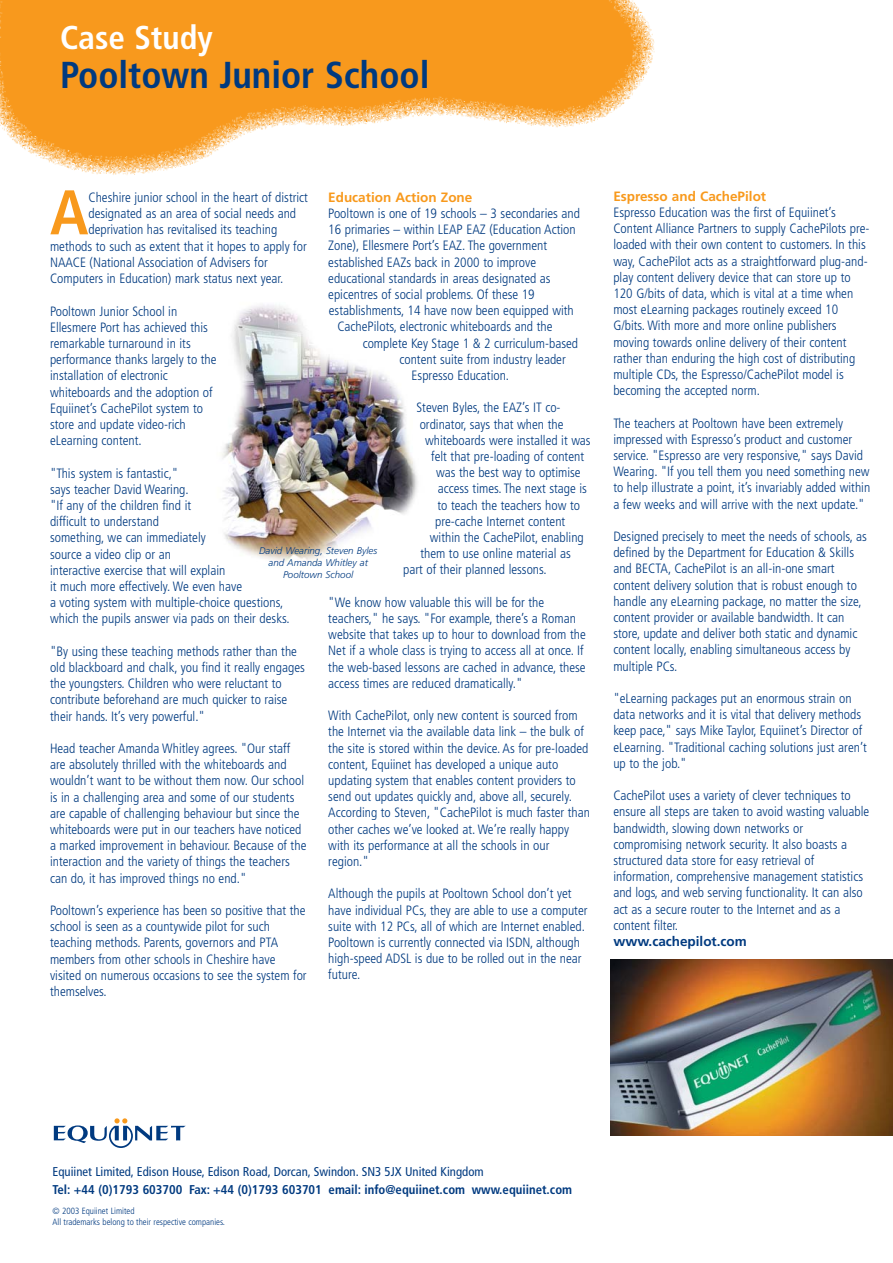
<style>
.page{position:relative;width:893px;height:1263px;background:#fff}
.page>*{position:absolute;margin:0;border:0;box-sizing:border-box;transform-origin:0 0}
.t1{font:700 condensed 63px "Frutiger";color:#f8991c}
.t2{font:700 condensed 37.5px "Frutiger";color:#003a80}
.t3{font:700 condensed 33px "Frutiger";color:#fff}
.t4{font:300 condensed 13.5px/16.2px "Frutiger";color:#003a80}
.t5{font:700 13.5px "Frutiger";color:#f8991c}
.t6{font:700 13.5px "Frutiger";color:#003a80}
.t7{font:700 condensed 12.75px "Frutiger";color:#003a80}
.t8{font:condensed 12.75px "Frutiger";color:#003a80}
.t9{font:italic 300 9.75px/11.7px "Frutiger";color:#003a80;text-align:center}
.t10{font:300 condensed 9px/10.8px "Frutiger";color:#003a80}
</style>
<div class="page">
<img style="left:0;top:0;width:655px;height:175px">
<svg style="left:54px;top:1118px;width:132px;height:30px"></svg>
<img style="left:222px;top:304px;width:196px;height:258px">
<img style="left:610px;top:959px;width:282px;height:176px">
<h3 class="t3" style="left:60px;top:24px;width:154px">Case Study</h3>
<h2 class="t2" style="left:60px;top:60px;width:371px">Pooltown Junior School</h2>
<h1 class="t1" style="left:50px;top:187px;width:40px">A</h1>
<p class="t4" style="left:88px;top:190px;width:221px">Cheshire junior school in the heart of district</p>
<p class="t5" style="left:328px;top:192px;width:145px">Education Action Zone</p>
<p class="t4" style="left:328px;top:206px;width:253px">Pooltown is one of 19 schools – 3 secondaries and</p>
<p class="t4" style="left:328px;top:222px;width:249px">16 primaries – within LEAP EAZ (Education Action</p>
<p class="t4" style="left:328px;top:239px;width:220px">Zone), Ellesmere Port’s EAZ. The government</p>
<p class="t4" style="left:328px;top:255px;width:209px">established EAZs back in 2000 to improve</p>
<p class="t4" style="left:328px;top:271px;width:224px">educational standards in areas designated as</p>
<p class="t4" style="left:328px;top:287px;width:208px">epicentres of social problems. Of these 19</p>
<p class="t4" style="left:329px;top:303px;width:246px">establishments, 14 have now been equipped with</p>
<p class="t4" style="left:337px;top:320px;width:217px">CachePilots, electronic whiteboards and the</p>
<p class="t4" style="left:363px;top:336px;width:217px">complete Key Stage 1 &amp; 2 curriculum-based</p>
<p class="t4" style="left:399px;top:352px;width:168px">content suite from industry leader</p>
<p class="t4" style="left:411px;top:368px;width:99px">Espresso Education.</p>
<p class="t4" style="left:416px;top:401px;width:146px">Steven Byles, the EAZ’s IT co-</p>
<p class="t4" style="left:419px;top:417px;width:145px">ordinator, says that when the</p>
<p class="t4" style="left:425px;top:433px;width:167px">whiteboards were installed it was</p>
<p class="t4" style="left:431px;top:449px;width:154px">felt that pre-loading of content</p>
<p class="t4" style="left:436px;top:465px;width:146px">was the best way to optimise</p>
<p class="t4" style="left:438px;top:482px;width:151px">access times. The next stage is</p>
<p class="t4" style="left:437px;top:498px;width:144px">to teach the teachers how to</p>
<p class="t4" style="left:435px;top:514px;width:132px">pre-cache Internet content</p>
<p class="t4" style="left:430px;top:530px;width:155px">within the CachePilot, enabling</p>
<p class="t4" style="left:420px;top:546px;width:152px">them to use online material as</p>
<p class="t4" style="left:403px;top:563px;width:145px">part of their planned lessons.</p>
<p class="t4" style="left:328px;top:595px;width:259px">"We know how valuable this will be for the teachers," he says. "For example, there’s a Roman website that takes up to hour to download from the Net if a whole class is trying to access all at once. If the web-based lessons are cached in advance, these access times are reduced dramatically."</p>
<p class="t4" style="left:328px;top:708px;width:263px">With CachePilot, only new content is sourced from the Internet via the available data link – the bulk of the site is stored within the device. As for pre-loaded content, Equiinet has developed a unique auto updating system that enables content providers to send out updates quickly and, above all, securely.<br>According to Steven, "CachePilot is much faster than other caches we’ve looked at. We’re really happy with its performance at all the schools in our region."</p>
<p class="t4" style="left:328px;top:887px;width:261px">Although the pupils at Pooltown School don’t yet have individual PCs, they are able to use a computer suite with 12 PCs, all of which are Internet enabled.<br>Pooltown is currently connected via ISDN, although high-speed ADSL is due to be rolled out in the near future.</p>
<p class="t4" style="left:88px;top:206px;width:209px">designated as an area of social needs and</p>
<p class="t4" style="left:88px;top:223px;width:190px">deprivation has revitalised its teaching</p>
<p class="t4" style="left:50px;top:239px;width:258px">methods to such as extent that it hopes to apply for</p>
<p class="t4" style="left:50px;top:255px;width:219px">NAACE (National Association of Advisers for</p>
<p class="t4" style="left:50px;top:271px;width:235px">Computers in Education) mark status next year.</p>
<p class="t4" style="left:50px;top:304px;width:168px">Pooltown Junior School in<br>Ellesmere Port has achieved this remarkable turnaround in its performance thanks largely to the installation of electronic whiteboards and the adoption of<br>Equiinet’s CachePilot system to store and update video-rich eLearning content.</p>
<p class="t4" style="left:50px;top:466px;width:241px">"This system is fantastic,"<br>says teacher David Wearing.<br>"If any of the children find it<br>difficult to understand<br>something, we can immediately<br>source a video clip or an<br>interactive exercise that will explain<br>it much more effectively. We even have<br>a voting system with multiple-choice questions, which the pupils answer via pads on their desks.</p>
<p class="t4" style="left:50px;top:644px;width:256px">"By using these teaching methods rather than the old blackboard and chalk, you find it really engages the youngsters. Children who were reluctant to contribute beforehand are much quicker to raise their hands. It’s very powerful."</p>
<p class="t4" style="left:50px;top:741px;width:258px">Head teacher Amanda Whitley agrees. "Our staff are absolutely thrilled with the whiteboards and wouldn’t want to be without them now. Our school is in a challenging area and some of our students are capable of challenging behaviour but since the whiteboards were put in our teachers have noticed a marked improvement in behaviour. Because of the interaction and the variety of things the teachers can do, it has improved things no end."</p>
<p class="t4" style="left:50px;top:903px;width:258px">Pooltown’s experience has been so positive that the school is seen as a countywide pilot for such teaching methods. Parents, governors and PTA members from other schools in Cheshire have visited on numerous occasions to see the system for themselves.</p>
<p class="t9" style="left:259px;top:546px;width:120px">David Wearing, Steven Byles and Amanda Whitley at<br>Pooltown School</p>
<p class="t5" style="left:613px;top:191px;width:154px">Espresso and CachePilot</p>
<p class="t4" style="left:613px;top:205px;width:258px">Espresso Education was the first of Equiinet’s Content Alliance Partners to supply CachePilots pre&shy;loaded with their own content to customers. In this way, CachePilot acts as a straightforward plug-and&shy;play content delivery device that can store up to 120 G/bits of data, which is vital at a time when most eLearning packages routinely exceed 10<br>G/bits. With more and more online publishers moving towards online delivery of their content rather than enduring the high cost of distributing multiple CDs, the Espresso/CachePilot model is becoming the accepted norm.</p>
<p class="t4" style="left:613px;top:416px;width:258px">The teachers at Pooltown have been extremely impressed with Espresso’s product and customer service. "Espresso are very responsive," says David Wearing. "If you tell them you need something new to help illustrate a point, it’s invariably added within a few weeks and will arrive with the next update."</p>
<p class="t4" style="left:613px;top:529px;width:255px">Designed precisely to meet the needs of schools, as defined by the Department for Education &amp; Skills and BECTA, CachePilot is an all-in-one smart content delivery solution that is robust enough to handle any eLearning package, no matter the size, content provider or available bandwidth. It can store, update and deliver both static and dynamic content locally, enabling simultaneous access by multiple PCs.</p>
<p class="t4" style="left:613px;top:691px;width:255px">"eLearning packages put an enormous strain on data networks and it is vital that delivery methods keep pace," says Mike Taylor, Equiinet’s Director of eLearning. "Traditional caching solutions just aren’t up to the job."</p>
<p class="t4" style="left:613px;top:789px;width:257px">CachePilot uses a variety of clever techniques to ensure all steps are taken to avoid wasting valuable bandwidth, slowing down networks or compromising network security. It also boasts a structured data store for easy retrieval of information, comprehensive management statistics and logs, and web serving functionality. It can also act as a secure router to the Internet and as a content filter.</p>
<p class="t6" style="left:613px;top:936px;width:135px">www.cachepilot.com</p>
<p class="t8" style="left:53px;top:1167px;width:432px">Equiinet Limited, Edison House, Edison Road, Dorcan, Swindon. SN3 5JX United Kingdom</p>
<p class="t7" style="left:53px;top:1185px;width:521px">Tel: +44 (0)1793 603700 Fax: +44 (0)1793 603701 email: info@equiinet.com www.equiinet.com</p>
<p class="t10" style="left:53px;top:1207px;width:174px">© 2003 Equiinet Limited<br>All trademarks belong to their respective companies.</p>
</div>
